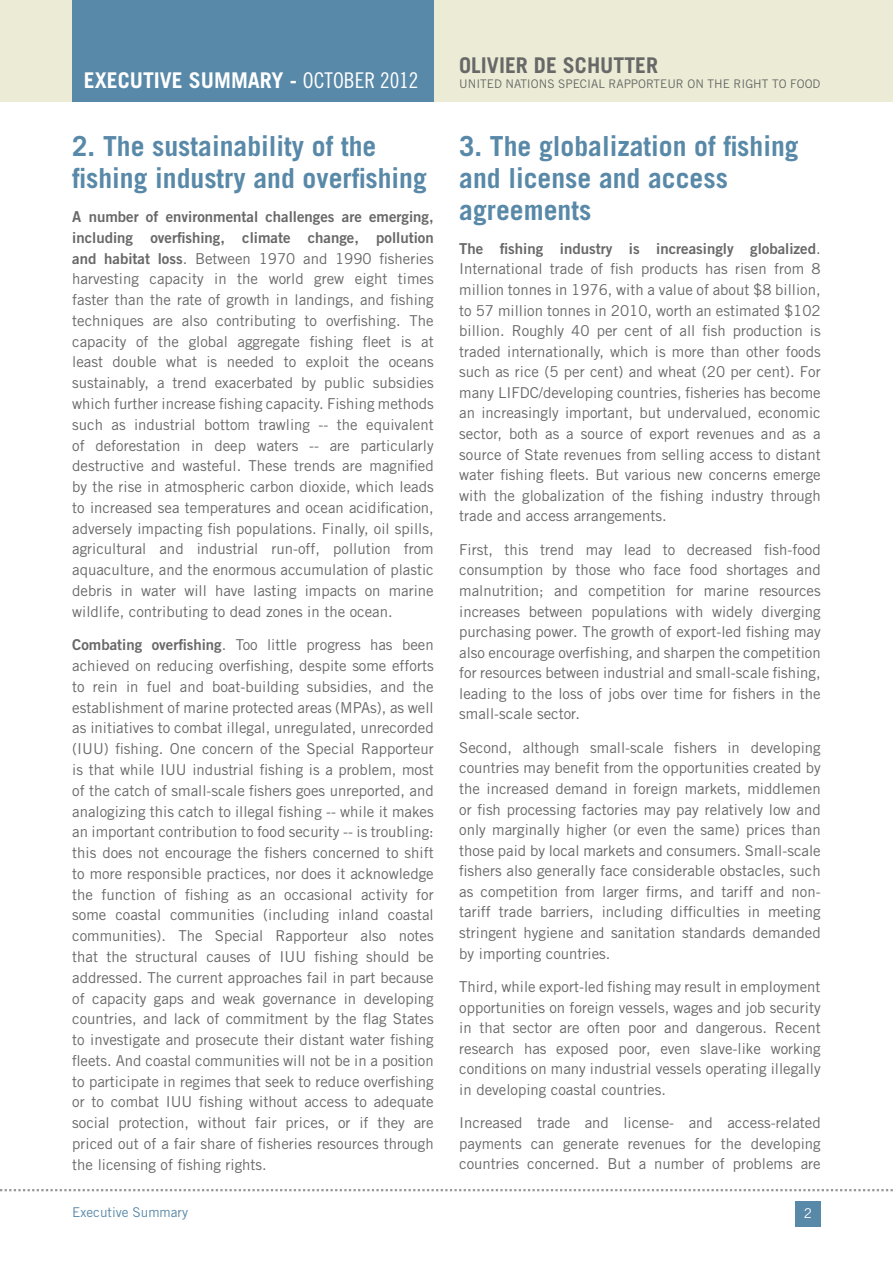
<style>
.page{position:relative;width:893px;height:1263px;background:#fff}
.page>*{position:absolute;margin:0;border:0;box-sizing:border-box;transform-origin:0 0}
.t1{font:700 27.6px/32.2px "Trade Gothic LT Std";color:#5989a8}
.t2{font:700 21.75px "Trade Gothic LT Std";color:#fff}
.t3{font:700 21.75px "Trade Gothic LT Std";color:#686868}
.t4{font:15px/20.5px "Trade Gothic LT Std";color:#686868;text-align:justify}
.t5{font:15px/20.7px "Trade Gothic LT Std Bd 2";color:#686868}
.t6{font:13.5px "Trade Gothic LT Std";color:#5989a8}
.t7{font:13.5px "Trade Gothic LT Std";color:#fff}
.t8{font:11.85px "Trade Gothic LT Std";color:#686868}
.s1{font-family:"Trade Gothic LT Std Cn 18";font-weight:400}
.s2{font-family:"Trade Gothic LT Std Bd 2"}
.s3{font-family:"Trade Gothic LT Std"}
</style>
<div class="page">
<div style="left:0;top:0;width:893px;height:101px;background:#ececd6"></div>
<div style="left:72px;top:0;width:362px;height:101px;background:#5989a8"></div>
<svg style="left:0;top:1189px;width:893px;height:2px"></svg>
<div style="left:795px;top:1201px;width:26px;height:25px;background:#5989a8"></div>
<h2 class="t2" style="left:84px;top:67px;width:336px">EXECUTIVE SUMMARY - <span class="s1">OCTOBER 2012</span></h2>
<h1 class="t1" style="left:72px;top:130px;width:356px">2. The sustainability of the fishing industry and overfishing</h1>
<p class="t5" style="left:72px;top:206px;width:363px">A number of environmental challenges are emerging, including overfishing, climate change, pollution</p>
<p class="t4" style="left:72px;top:248px;width:363px"><span class="s2">and habitat loss</span>. Between 1970 and 1990 fisheries harvesting capacity in the world grew eight times faster than the rate of growth in landings, and fishing techniques are also contributing to overfishing. The capacity of the global aggregate fishing fleet is at least double what is needed to exploit the oceans sustainably, a trend exacerbated by public subsidies which further increase fishing capacity. Fishing methods such as industrial bottom trawling -- the equivalent of deforestation in deep waters -- are particularly destructive and wasteful. These trends are magnified by the rise in atmospheric carbon dioxide, which leads to increased sea temperatures and ocean acidification, adversely impacting fish populations. Finally, oil spills, agricultural and industrial run-off, pollution from aquaculture, and the enormous accumulation of plastic debris in water will have lasting impacts on marine wildlife, contributing to dead zones in the ocean.</p>
<p class="t4" style="left:72px;top:634px;width:363px"><span class="s2">Combating overfishing</span>. Too little progress has been achieved on reducing overfishing, despite some efforts to rein in fuel and boat-building subsidies, and the establishment of marine protected areas (MPAs), as well as initiatives to combat illegal, unregulated, unrecorded (IUU) fishing. One concern of the Special Rapporteur is that while IUU industrial fishing is a problem, most of the catch of small-scale fishers goes unreported, and analogizing this catch to illegal fishing -- while it makes an important contribution to food security -- is troubling: this does not encourage the fishers concerned to shift to more responsible practices, nor does it acknowledge the function of fishing as an occasional activity for some coastal communities (including inland coastal communities). The Special Rapporteur also notes that the structural causes of IUU fishing should be addressed. The current approaches fail in part because of capacity gaps and weak governance in developing countries, and lack of commitment by the flag States to investigate and prosecute their distant water fishing fleets. And coastal communities will not be in a position to participate in regimes that seek to reduce overfishing or to combat IUU fishing without access to adequate social protection, without fair prices, or if they are priced out of a fair share of fisheries resources through the licensing of fishing rights.</p>
<h2 class="t3" style="left:459px;top:52px;width:200px">OLIVIER DE SCHUTTER</h2>
<p class="t8" style="left:459px;top:76px;width:363px">UNITED NATIONS SPECIAL RAPPORTEUR ON THE RIGHT TO FOOD</p>
<h1 class="t1" style="left:459px;top:130px;width:341px">3. The globalization of fishing and license and access agreements</h1>
<p class="t5" style="left:459px;top:238px;width:363px">The fishing industry is increasingly globalized<span class="s3">.</span></p>
<p class="t4" style="left:459px;top:259px;width:363px">International trade of fish products has risen from 8 million tonnes in 1976, with a value of about $8 billion, to 57 million tonnes in 2010, worth an estimated $102 billion. Roughly 40 per cent of all fish production is traded internationally, which is more than other foods such as rice (5 per cent) and wheat (20 per cent). For many LIFDC/developing countries, fisheries has become an increasingly important, but undervalued, economic sector, both as a source of export revenues and as a source of State revenues from selling access to distant water fishing fleets. But various new concerns emerge with the globalization of the fishing industry through trade and access arrangements.</p>
<p class="t4" style="left:459px;top:539px;width:363px">First, this trend may lead to decreased fish-food consumption by those who face food shortages and malnutrition; and competition for marine resources increases between populations with widely diverging purchasing power. The growth of export-led fishing may also encourage overfishing, and sharpen the competition for resources between industrial and small-scale fishing, leading to the loss of jobs over time for fishers in the small-scale sector.</p>
<p class="t4" style="left:459px;top:737px;width:363px">Second, although small-scale fishers in developing countries may benefit from the opportunities created by the increased demand in foreign markets, middlemen or fish processing factories may pay relatively low and only marginally higher (or even the same) prices than those paid by local markets and consumers. Small-scale fishers also generally face considerable obstacles, such as competition from larger firms, and tariff and non&shy;tariff trade barriers, including difficulties in meeting stringent hygiene and sanitation standards demanded by importing countries.</p>
<p class="t4" style="left:459px;top:976px;width:363px">Third, while export-led fishing may result in employment opportunities on foreign vessels, wages and job security in that sector are often poor and dangerous. Recent research has exposed poor, even slave-like working conditions on many industrial vessels operating illegally in developing coastal countries.</p>
<p class="t4" style="left:459px;top:1112px;width:363px">Increased trade and license- and access-related payments can generate revenues for the developing countries concerned. But a number of problems are</p>
<p class="t6" style="left:72px;top:1204px;width:117px">Executive Summary</p>
<p class="t7" style="left:804px;top:1205px;width:10px">2</p>
</div>
